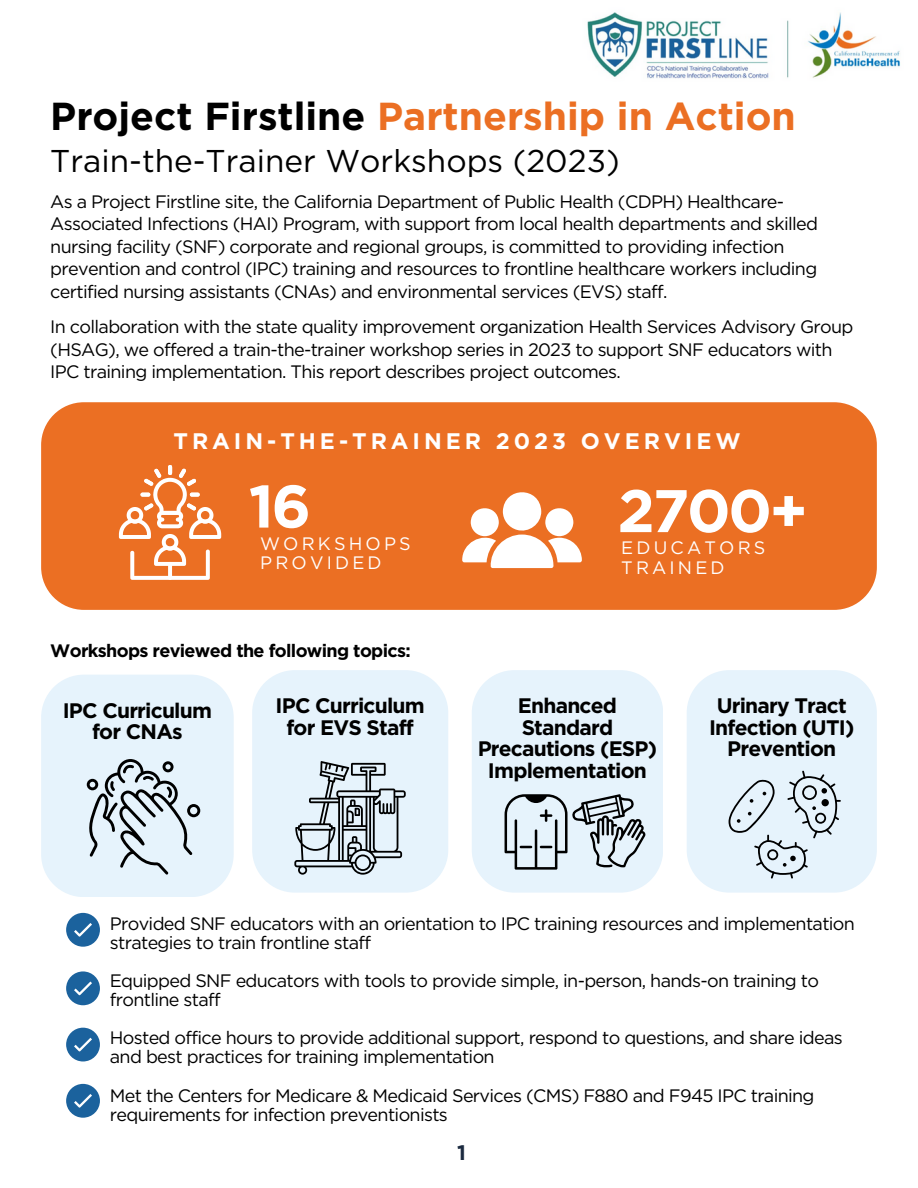
<style>
.page{position:relative;width:918px;height:1188px;background:#fff}
.page>*{position:absolute;margin:0;border:0;box-sizing:border-box;transform-origin:0 0}
.t1{font:700 60px "Gotham";letter-spacing:-.04em;color:#fff}
.t2{font:700 39px "Gotham";color:#eb6f23}
.t3{font:31.5px "Gotham";color:#000}
.t4{font:700 22.5px "Gotham";letter-spacing:.175em;color:#fff}
.t5{font:700 21px/21.3px "Gotham";letter-spacing:-.04em;color:#000;text-align:center}
.t6{font:700 21px "Gotham";color:#1b2a3f}
.t7{font:18px/22.5px "Gotham";letter-spacing:-.04em;color:#000}
.t8{font:700 18px "Gotham";letter-spacing:-.04em;color:#000}
.t9{font:18px/19.2px "Gotham";letter-spacing:.175em;color:#fff}
.s1{color:#000}
</style>
<div class="page">
<img style="left:587px;top:12px;width:313px;height:67px">
<svg style="left:252px;top:670px;width:196px;height:222px"></svg>
<svg style="left:472px;top:670px;width:191px;height:223px"></svg>
<svg style="left:41px;top:675px;width:193px;height:222px"></svg>
<div style="left:41px;top:402px;width:836px;height:208px;background:#eb6f23;border-radius:43px"></div>
<svg style="left:119px;top:465px;width:102px;height:115px"></svg>
<svg style="left:462px;top:492px;width:120px;height:76px"></svg>
<svg style="left:66px;top:971px;width:34px;height:34px"></svg>
<svg style="left:66px;top:913px;width:34px;height:34px"></svg>
<svg style="left:66px;top:1028px;width:34px;height:33px"></svg>
<svg style="left:66px;top:1084px;width:34px;height:34px"></svg>
<svg style="left:687px;top:670px;width:190px;height:222px"></svg>
<h1 class="t2" style="left:50px;top:93px;width:747px"><span class="s1">Project Firstline</span> Partnership in Action</h1>
<h1 class="t3" style="left:50px;top:142px;width:571px">Train-the-Trainer Workshops (2023)</h1>
<h4 class="t7" style="left:50px;top:190px;width:769px">As a Project Firstline site, the California Department of Public Health (CDPH) Healthcare-Associated Infections (HAI) Program, with support from local health departments and skilled nursing facility (SNF) corporate and regional groups, is committed to providing infection prevention and control (IPC) training and resources to frontline healthcare workers including certified nursing assistants (CNAs) and environmental services (EVS) staff.</h4>
<p class="t7" style="left:50px;top:316px;width:805px">In collaboration with the state quality improvement organization Health Services Advisory Group (HSAG), we offered a train-the-trainer workshop series in 2023 to support SNF educators with<br>IPC training implementation. This report describes project outcomes.</p>
<p class="t4" style="left:173px;top:428px;width:569px">TRAIN-THE-TRAINER 2023 OVERVIEW</p>
<h6 class="t1" style="left:249px;top:470px;width:64px">16</h6>
<h6 class="t9" style="left:260px;top:534px;width:152px">WORKSHOPS<br>PROVIDED</h6>
<p class="t8" style="left:50px;top:640px;width:362px">Workshops reviewed the following topics:</p>
<p class="t1" style="left:617px;top:475px;width:192px">2700+</p>
<p class="t9" style="left:621px;top:538px;width:146px">EDUCATORS<br>TRAINED</p>
<p class="t5" style="left:63px;top:700px;width:151px">IPC Curriculum for CNAs</p>
<p class="t5" style="left:276px;top:695px;width:151px">IPC Curriculum for EVS Staff</p>
<p class="t5" style="left:709px;top:695px;width:147px">Urinary Tract<br>Infection (UTI)<br>Prevention</p>
<p class="t5" style="left:478px;top:695px;width:181px">Enhanced<br>Standard<br>Precautions (ESP)<br>Implementation</p>
<p class="t7" style="left:110px;top:913px;width:747px;line-height:19.2px">Provided SNF educators with an orientation to IPC training resources and implementation strategies to train frontline staff</p>
<h5 class="t7" style="left:110px;top:971px;width:711px;line-height:19.2px">Equipped SNF educators with tools to provide simple, in-person, hands-on training to frontline staff</h5>
<p class="t7" style="left:110px;top:1028px;width:734px;line-height:19.2px">Hosted office hours to provide additional support, respond to questions, and share ideas and best practices for training implementation</p>
<h5 class="t7" style="left:110px;top:1086px;width:706px;line-height:19px">Met the Centers for Medicare &amp; Medicaid Services (CMS) F880 and F945 IPC training requirements for infection preventionists</h5>
<h6 class="t6" style="left:457px;top:1140px;width:10px">1</h6>
</div>
